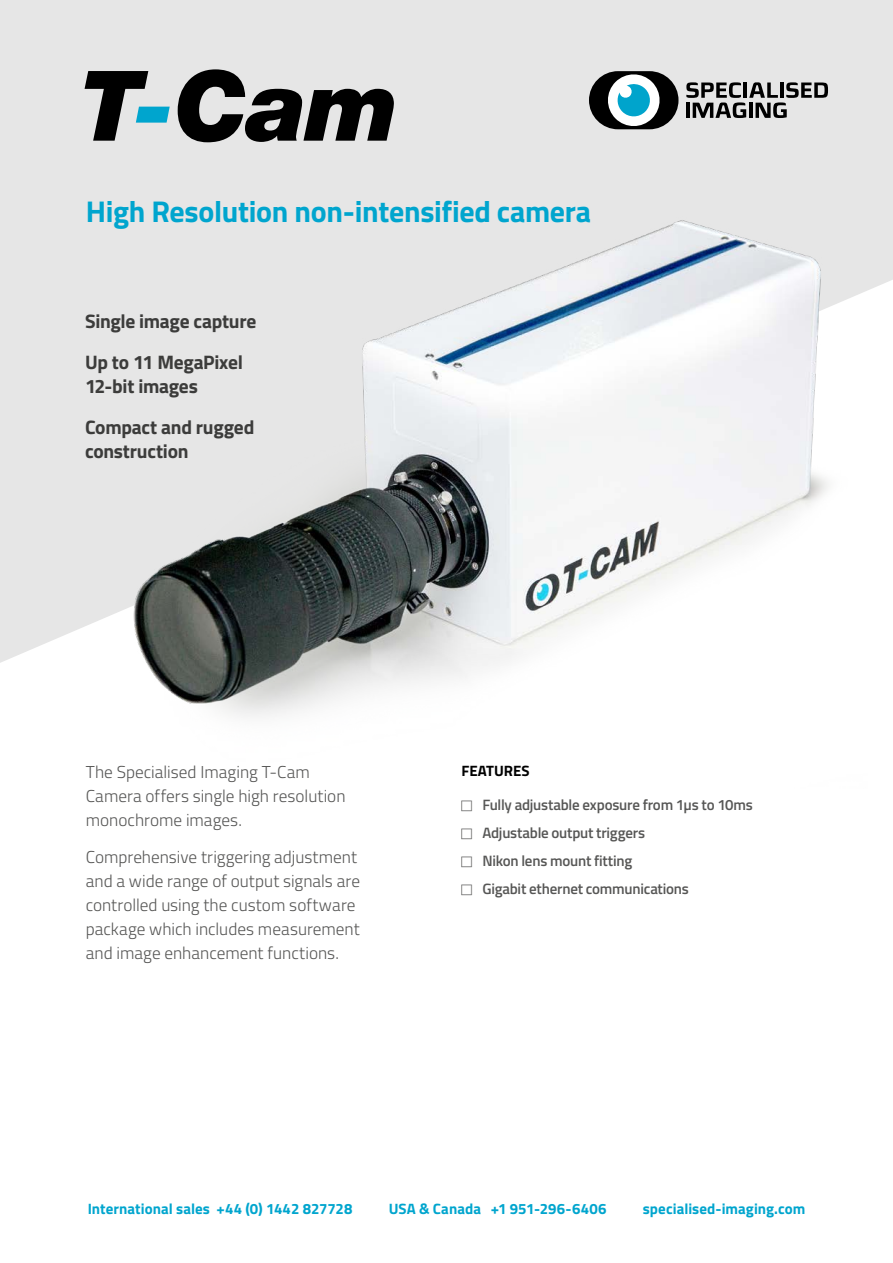
<style>
.page{position:relative;width:893px;height:1263px;background:#fff}
.page>*{position:absolute;margin:0;border:0;box-sizing:border-box;transform-origin:0 0}
.t1{font:italic 900 97.5px "Helvetica Neue LT Std";color:#000}
.t2{font:700 30px "Titillium";letter-spacing:-.01em;color:#00a5ce}
.t3{font:700 19.5px/41px "Titillium";letter-spacing:-.015em;color:#3c3c3b}
.t4{font:300 17.25px/24px "Titillium";color:#575756}
.t5{font:600 15px/28px "Titillium";letter-spacing:-.015em;color:#575756}
.t6{font:700 15px "Titillium";letter-spacing:.005em;color:#00a5ce}
.t7{font:700 15px "Titillium";color:#000}
.s1{color:#00a5ce}
</style>
<div class="page">
<div style="left:0;top:0;width:893px;height:663px;background:#e6e6e6"></div>
<svg style="left:686px;top:82px;width:142px;height:36px"></svg>
<div style="left:589px;top:71px;width:89px;height:58px;background:#000;border-radius:29px"></div>
<svg style="left:605px;top:72px;width:57px;height:57px"></svg>
<img style="left:97px;top:199px;width:770px;height:518px">
<h1 class="t1" style="left:80px;top:46px;width:321px">T<span class="s1">-</span>Cam</h1>
<h2 class="t2" style="left:86px;top:188px;width:507px">High Resolution non-intensified camera</h2>
<p class="t3" style="left:85px;top:300px;width:173px">Single image capture<br>Up to 11 MegaPixel</p>
<p class="t3" style="left:85px;top:365px;width:171px">12-bit images<br>Compact and rugged</p>
<p class="t3" style="left:85px;top:430px;width:105px">construction</p>
<p class="t4" style="left:86px;top:759px;width:261px">The Specialised Imaging T-Cam<br>Camera offers single high resolution monochrome images.</p>
<p class="t4" style="left:86px;top:844px;width:276px">Comprehensive triggering adjustment and a wide range of output signals are controlled using the custom software package which includes measurement and image enhancement functions.</p>
<p class="t7" style="left:461px;top:759px;width:70px">FEATURES</p>
<p class="t5" style="left:482px;top:790px;width:272px">Fully adjustable exposure from 1µs to 10ms<br>Adjustable output triggers<br>Nikon lens mount fitting<br>Gigabit ethernet communications</p>
<p class="t6" style="left:88px;top:1197px;width:266px">International sales +44 (0) 1442 827728</p>
<p class="t6" style="left:389px;top:1197px;width:219px">USA &amp; Canada +1 951-296-6406</p>
<p class="t6" style="left:643px;top:1197px;width:164px">specialised-imaging.com</p>
</div>
